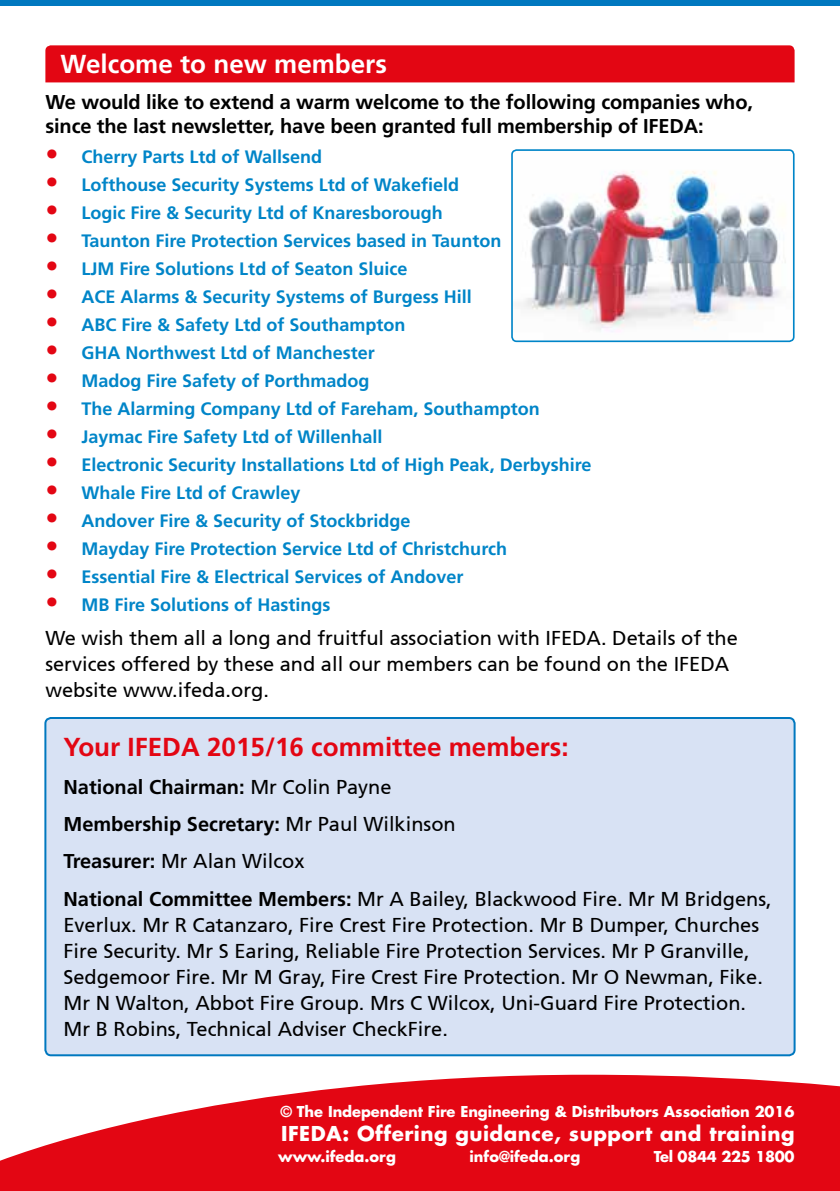
<style>
.page{position:relative;width:840px;height:1191px;background:#fff}
.page>*{position:absolute;margin:0;border:0;box-sizing:border-box;transform-origin:0 0}
.t1{font:700 26px "Frutiger";color:#e30613}
.t2{font:700 26px "Frutiger";color:#fff}
.t3{font:20px/26px "Frutiger 55 Roman";color:#000}
.t4{font:700 20px/24px "Frutiger";letter-spacing:-.005em;color:#000}
.t5{font:700 20px "Futura";letter-spacing:.025em;color:#fff}
.t6{font:700 18px "Frutiger";color:#0085c8}
.t7{font:700 14.6px "Futura";letter-spacing:-.005em;color:#fff}
.s1{font-size:26px;color:#e30613}
.s2{font-family:"Frutiger 55 Roman";font-weight:400}
.s3{font-family:"Frutiger";font-weight:700}
</style>
<div class="page">
<img style="left:518px;top:171px;width:268px;height:161px">
<div style="left:511px;top:149px;width:283px;height:193px;border:2px solid #0085c8;border-radius:5px"></div>
<div style="left:0;top:0;width:839px;height:6px;background:#0078bf"></div>
<svg style="left:0;top:1074px;width:839px;height:117px;fill:#e30613"></svg>
<div style="left:45px;top:45px;width:749px;height:37px;background:#e30613"></div>
<div style="left:45px;top:718px;width:749px;height:337px;background:#d8e2f4;border-radius:6px"></div>
<div style="left:44px;top:717px;width:751px;height:339px;border:2px solid #0078bf;border-radius:6px"></div>
<h1 class="t2" style="left:61px;top:49px;width:328px">Welcome to new members</h1>
<p class="t4" style="left:45px;top:90px;width:708px">We would like to extend a warm welcome to the following companies who, since the last newsletter, have been granted full membership of IFEDA:</p>
<p class="t6" style="left:45px;top:146px;width:278px"><span class="s1">•</span> Cherry Parts Ltd of Wallsend</p>
<p class="t6" style="left:45px;top:174px;width:415px"><span class="s1">•</span> Lofthouse Security Systems Ltd of Wakefield</p>
<p class="t6" style="left:45px;top:202px;width:399px"><span class="s1">•</span> Logic Fire &amp; Security Ltd of Knaresborough</p>
<p class="t6" style="left:45px;top:230px;width:457px"><span class="s1">•</span> Taunton Fire Protection Services based in Taunton</p>
<p class="t6" style="left:45px;top:258px;width:363px"><span class="s1">•</span> LJM Fire Solutions Ltd of Seaton Sluice</p>
<p class="t6" style="left:45px;top:286px;width:428px"><span class="s1">•</span> ACE Alarms &amp; Security Systems of Burgess Hill</p>
<p class="t6" style="left:45px;top:314px;width:361px"><span class="s1">•</span> ABC Fire &amp; Safety Ltd of Southampton</p>
<p class="t6" style="left:45px;top:342px;width:331px"><span class="s1">•</span> GHA Northwest Ltd of Manchester</p>
<p class="t6" style="left:45px;top:370px;width:325px"><span class="s1">•</span> Madog Fire Safety of Porthmadog</p>
<p class="t6" style="left:45px;top:398px;width:495px"><span class="s1">•</span> The Alarming Company Ltd of Fareham, Southampton</p>
<p class="t6" style="left:45px;top:426px;width:338px"><span class="s1">•</span> Jaymac Fire Safety Ltd of Willenhall</p>
<p class="t6" style="left:45px;top:454px;width:547px"><span class="s1">•</span> Electronic Security Installations Ltd of High Peak, Derbyshire</p>
<p class="t6" style="left:45px;top:482px;width:256px"><span class="s1">•</span> Whale Fire Ltd of Crawley</p>
<p class="t6" style="left:45px;top:510px;width:366px"><span class="s1">•</span> Andover Fire &amp; Security of Stockbridge</p>
<p class="t6" style="left:45px;top:538px;width:463px"><span class="s1">•</span> Mayday Fire Protection Service Ltd of Christchurch</p>
<p class="t6" style="left:45px;top:566px;width:419px"><span class="s1">•</span> Essential Fire &amp; Electrical Services of Andover</p>
<p class="t6" style="left:45px;top:594px;width:286px"><span class="s1">•</span> MB Fire Solutions of Hastings</p>
<p class="t3" style="left:45px;top:625px;width:693px">We wish them all a long and fruitful association with IFEDA. Details of the services offered by these and all our members can be found on the IFEDA website www.ifeda.org.</p>
<h1 class="t1" style="left:63px;top:732px;width:506px">Your IFEDA 2015/16 committee members:</h1>
<p class="t4" style="left:63px;top:767px;width:393px;line-height:37.4px">National Chairman: <span class="s2">Mr Colin Payne<br></span>Membership Secretary: <span class="s2">Mr Paul Wilkinson</span></p>
<p class="t3" style="left:63px;top:842px;width:709px;line-height:37.4px"><span class="s3">Treasurer:</span> Mr Alan Wilcox<br><span class="s3">National Committee Members:</span> Mr A Bailey, Blackwood Fire. Mr M Bridgens,</p>
<p class="t3" style="left:63px;top:911px;width:700px">Everlux. Mr R Catanzaro, Fire Crest Fire Protection. Mr B Dumper, Churches Fire Security. Mr S Earing, Reliable Fire Protection Services. Mr P Granville, Sedgemoor Fire. Mr M Gray, Fire Crest Fire Protection. Mr O Newman, Fike.<br>Mr N Walton, Abbot Fire Group. Mrs C Wilcox, Uni-Guard Fire Protection.<br>Mr B Robins, Technical Adviser CheckFire.</p>
<p class="t7" style="left:280px;top:1101px;width:515px">© The Independent Fire Engineering &amp; Distributors Association 2016</p>
<p class="t5" style="left:281px;top:1119px;width:514px">IFEDA: Offering guidance, support and training</p>
<p class="t7" style="left:278px;top:1146px;width:119px">www.ifeda.org</p>
<p class="t7" style="left:469px;top:1146px;width:112px">info@ifeda.org</p>
<p class="t7" style="left:653px;top:1146px;width:142px">Tel 0844 225 1800</p>
</div>
